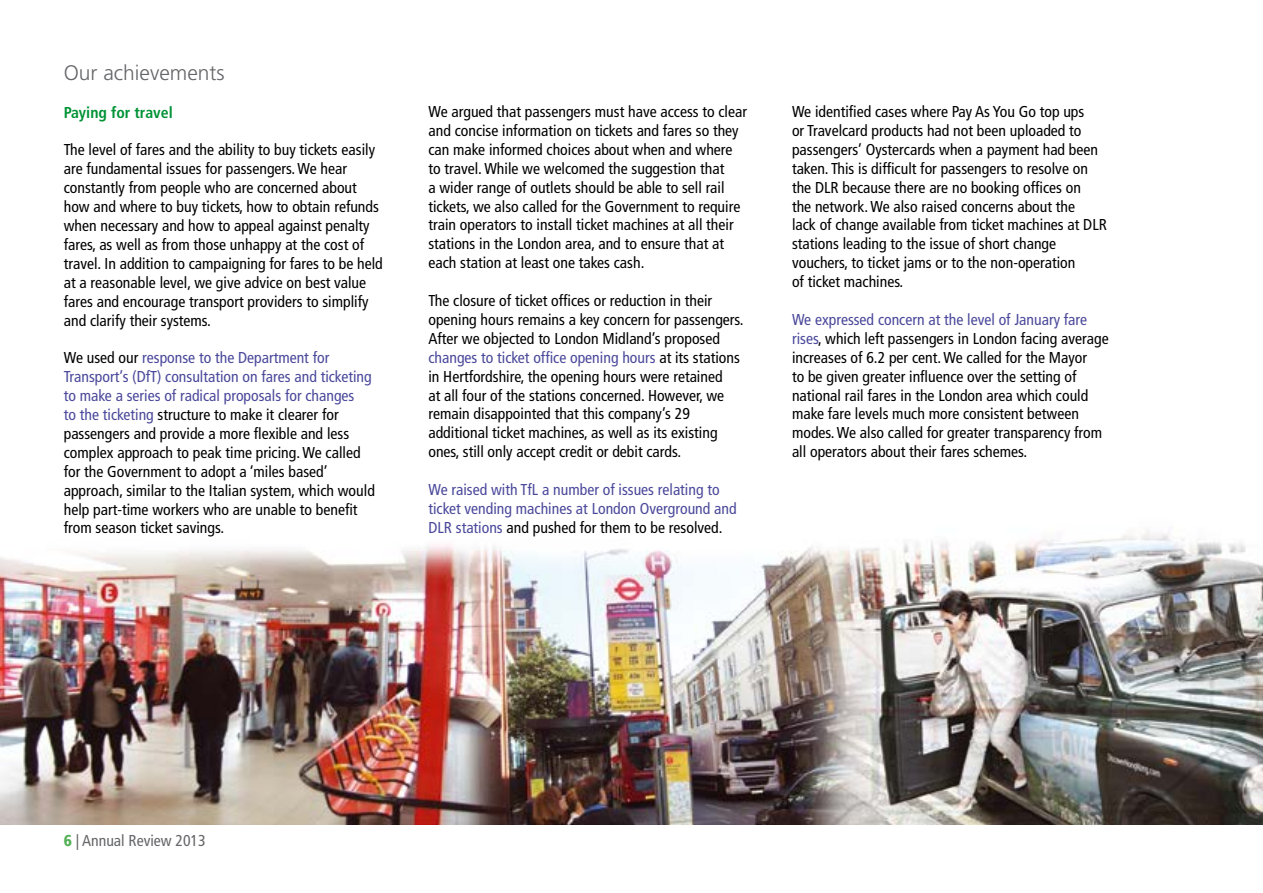
<style>
.page{position:relative;width:1263px;height:893px;background:#fff}
.page>*{position:absolute;margin:0;border:0;box-sizing:border-box;transform-origin:0 0}
.t1{font:300 21px "Frutiger";color:#646568}
.t2{font:condensed 15.75px/18.9px "Frutiger";color:#000}
.t3{font:condensed 15.75px/18.9px "Frutiger";color:#4b499b}
.t4{font:condensed 15.75px "Frutiger";color:#646568}
.t5{font:700 condensed 15.75px "Frutiger";color:#009335}
.s1{color:#4b499b}
.s2{color:#000}
.s3{font-weight:900;color:#54b055}
</style>
<div class="page">
<img style="left:0;top:530px;width:1263px;height:295px">
<h1 class="t1" style="left:64px;top:61px;width:162px">Our achievements</h1>
<p class="t5" style="left:64px;top:103px;width:110px">Paying for travel</p>
<p class="t2" style="left:64px;top:141px;width:320px">The level of fares and the ability to buy tickets easily are fundamental issues for passengers. We hear constantly from people who are concerned about how and where to buy tickets, how to obtain refunds when necessary and how to appeal against penalty fares, as well as from those unhappy at the cost of travel. In addition to campaigning for fares to be held at a reasonable level, we give advice on best value fares and encourage transport providers to simplify and clarify their systems.</p>
<p class="t2" style="left:64px;top:349px;width:313px">We used our <span class="s1">response to the Department for Transport’s (DfT) consultation on fares and ticketing to make a series of radical proposals for changes<br>to the ticketing</span> structure to make it clearer for passengers and provide a more flexible and less complex approach to peak time pricing. We called for the Government to adopt a ‘miles based’ approach, similar to the Italian system, which would help part-time workers who are unable to benefit from season ticket savings.</p>
<p class="t2" style="left:428px;top:102px;width:320px">We argued that passengers must have access to clear and concise information on tickets and fares so they can make informed choices about when and where to travel. While we welcomed the suggestion that<br>a wider range of outlets should be able to sell rail tickets, we also called for the Government to require train operators to install ticket machines at all their stations in the London area, and to ensure that at each station at least one takes cash.</p>
<p class="t2" style="left:428px;top:291px;width:317px">The closure of ticket offices or reduction in their opening hours remains a key concern for passengers.<br>After we objected to London Midland’s proposed <span class="s1">changes to ticket office opening hours</span> at its stations in Hertfordshire, the opening hours were retained<br>at all four of the stations concerned. However, we remain disappointed that this company’s 29 additional ticket machines, as well as its existing ones, still only accept credit or debit cards.</p>
<p class="t3" style="left:428px;top:480px;width:310px">We raised with TfL a number of issues relating to ticket vending machines at London Overground and<br>DLR stations <span class="s2">and pushed for them to be resolved.</span></p>
<p class="t2" style="left:792px;top:102px;width:316px">We identified cases where Pay As You Go top ups<br>or Travelcard products had not been uploaded to passengers’ Oystercards when a payment had been taken. This is difficult for passengers to resolve on the DLR because there are no booking offices on<br>the network. We also raised concerns about the<br>lack of change available from ticket machines at DLR stations leading to the issue of short change vouchers, to ticket jams or to the non-operation<br>of ticket machines.</p>
<p class="t2" style="left:792px;top:310px;width:318px"><span class="s1">We expressed concern at the level of January fare rises</span>, which left passengers in London facing average increases of 6.2 per cent. We called for the Mayor<br>to be given greater influence over the setting of national rail fares in the London area which could make fare levels much more consistent between modes. We also called for greater transparency from all operators about their fares schemes.</p>
<p class="t4" style="left:64px;top:832px;width:143px"><span class="s3">6</span> | Annual Review 2013</p>
</div>
